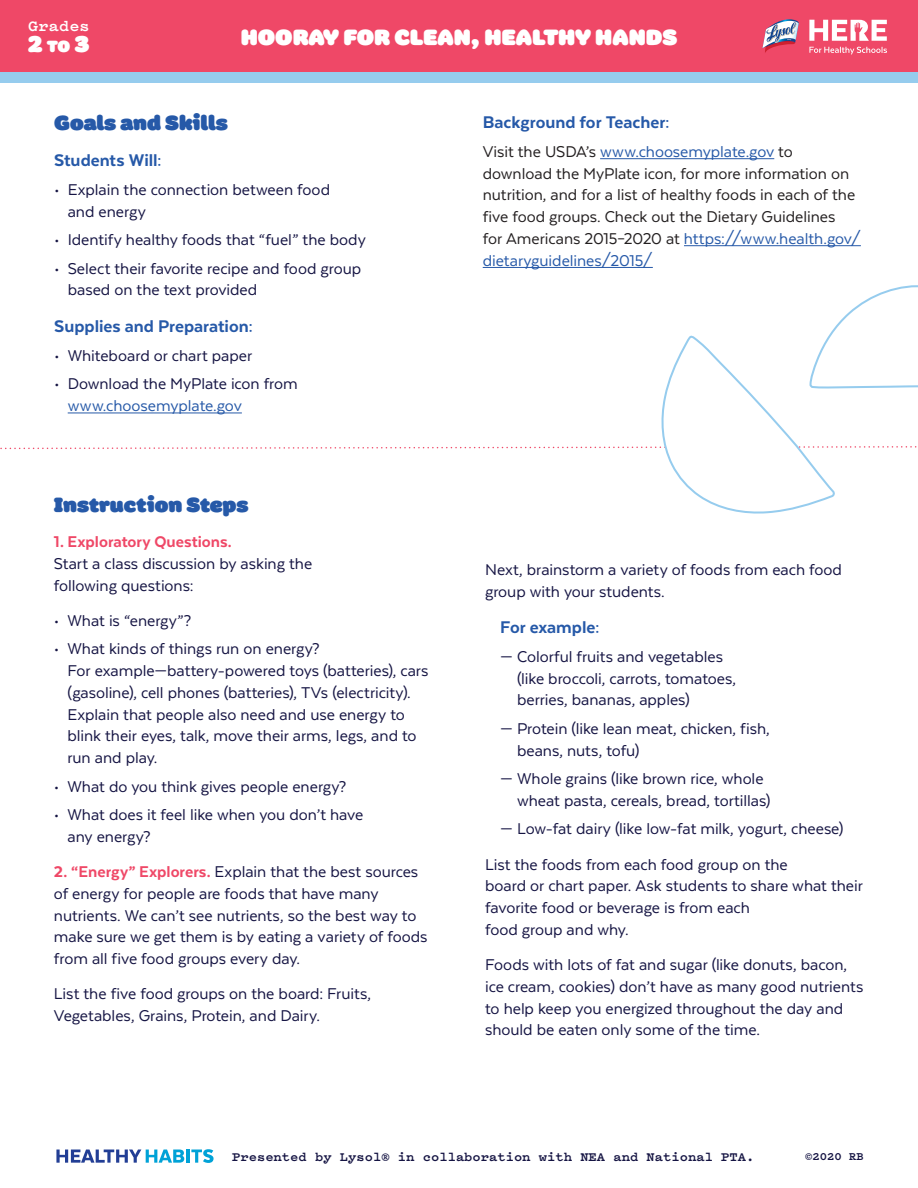
<style>
.page{position:relative;width:918px;height:1188px;background:#fff}
.page>*{position:absolute;margin:0;border:0;box-sizing:border-box;transform-origin:0 0}
.Page_-_Running_head{font:22.5px "Colette Ultra Jumbo";color:#fff}
.Page_-_grade_range_h{font:22.5px "Colette Ultra Jumbo";color:#fff}
.Page_-_Title{font:21px "Colette Ultra Jumbo";color:#2659a8}
.Page_-_Head_Blue_13{font:800 19.5px "Texta";color:#2659a8}
.Page_-_BC{font:800 19.5px "Texta";color:#2659a8}
.Page_-_BC-2{font:18px/21.8px "Texta";color:#151443}
.Page_-_BC-3{font:18px/21.8px "Texta";letter-spacing:-.005em;color:#231f20}
.Page_-_BC_Bullets{font:18px/21.8px "Texta";letter-spacing:-.005em;color:#151443}
.Page_-_BC_Bullets_LA{font:18px "Texta";letter-spacing:-.005em;color:#151443}
.Page_-_grade_header{font:700 16.5px "Pitch";letter-spacing:.015em;color:#fff}
.t1{font:700 13.5px "Pitch";color:#151443}
.t2{font:700 12px "Pitch";color:#151443}
.s1{font-size:16.5px}
.s2{color:#2659a8}
.s3{font-weight:800;color:#ef4867}
</style>
<div class="page">
<div style="left:0;top:0;width:918px;height:74px;background:#ef4867"></div>
<svg style="left:809px;top:20px;width:78px;height:21px"></svg>
<svg style="left:809px;top:47px;width:78px;height:7px"></svg>
<svg style="left:762px;top:19px;width:37px;height:34px"></svg>
<div style="left:0;top:72px;width:918px;height:11px;background:#96ccee"></div>
<hr style="left:600px;top:158px;width:174px;height:1px;background:#2659a8">
<hr style="left:684px;top:245px;width:177px;height:1px;background:#2659a8">
<hr style="left:483px;top:267px;width:170px;height:1px;background:#2659a8">
<svg style="left:0;top:285px;width:918px;height:228px"></svg>
<svg style="left:56px;top:1150px;width:128px;height:13px"></svg>
<hr style="left:186px;top:1150px;width:4px;height:13px;background:#00a2d7">
<svg style="left:191px;top:1149px;width:23px;height:14px"></svg>
<p class="Page_-_grade_header" style="left:28px;top:15px;width:63px">Grades</p>
<p class="Page_-_grade_range_h" style="left:28px;top:27px;width:62px">2<span class="s1">TO</span>3</p>
<p class="Page_-_Running_head" style="left:241px;top:20px;width:438px">HOORAY FOR CLEAN, HEALTHY HANDS</p>
<p class="Page_-_Title" style="left:54px;top:106px;width:175px">Goals and Skills</p>
<p class="Page_-_Head_Blue_13" style="left:54px;top:151px;width:109px">Students Will:</p>
<p class="Page_-_BC-2" style="left:68px;top:179px;width:264px;text-indent:-14px">• Explain the connection between food and energy</p>
<p class="Page_-_BC-2" style="left:54px;top:229px;width:313px">• Identify healthy foods that “fuel” the body</p>
<p class="Page_-_BC-2" style="left:68px;top:257px;width:295px;text-indent:-14px">• Select their favorite recipe and food group based on the text provided</p>
<p class="Page_-_Head_Blue_13" style="left:54px;top:316px;width:200px">Supplies and Preparation:</p>
<p class="Page_-_BC-2" style="left:54px;top:344px;width:200px">• Whiteboard or chart paper</p>
<p class="Page_-_BC-2" style="left:68px;top:373px;width:232px;text-indent:-14px">• Download the MyPlate icon from <span class="s2">www.choosemyplate.gov</span></p>
<p class="Page_-_Title" style="left:54px;top:489px;width:196px">Instruction Steps</p>
<p class="Page_-_BC-2" style="left:54px;top:531px;width:260px"><span class="s3">1. Exploratory Questions.<br></span>Start a class discussion by asking the following questions:</p>
<p class="Page_-_BC-2" style="left:54px;top:610px;width:139px">• What is “energy”?</p>
<p class="Page_-_BC-2" style="left:67px;top:638px;width:363px;text-indent:-14px">• What kinds of things run on energy?<br>For example—battery-powered toys (batteries), cars (gasoline), cell phones (batteries), TVs (electricity).<br>Explain that people also need and use energy to blink their eyes, talk, move their arms, legs, and to run and play.</p>
<p class="Page_-_BC-2" style="left:54px;top:775px;width:294px">• What do you think gives people energy?</p>
<p class="Page_-_BC-2" style="left:67px;top:804px;width:297px;text-indent:-14px">• What does it feel like when you don’t have any energy?</p>
<p class="Page_-_BC-2" style="left:54px;top:861px;width:375px"><span class="s3">2. “Energy” Explorers.</span> Explain that the best sources of energy for people are foods that have many nutrients. We can’t see nutrients, so the best way to make sure we get them is by eating a variety of foods from all five food groups every day.</p>
<p class="Page_-_BC-2" style="left:54px;top:983px;width:319px">List the five food groups on the board: Fruits,<br>Vegetables, Grains, Protein, and Dairy.</p>
<p class="Page_-_Head_Blue_13" style="left:483px;top:112px;width:189px">Background for Teacher:</p>
<p class="Page_-_BC-3" style="left:483px;top:140px;width:380px">Visit the USDA’s <span class="s2">www.choosemyplate.gov</span> to download the MyPlate icon, for more information on nutrition, and for a list of healthy foods in each of the five food groups. Check out the Dietary Guidelines<br>for Americans 2015–2020 at <span class="s2">https://www.health.gov/ dietaryguidelines/2015/</span></p>
<p class="Page_-_BC-2" style="left:485px;top:558px;width:358px">Next, brainstorm a variety of foods from each food group with your students.</p>
<p class="Page_-_BC" style="left:500px;top:618px;width:101px">For example:</p>
<p class="Page_-_BC_Bullets" style="left:517px;top:646px;width:221px;text-indent:-17px">— Colorful fruits and vegetables (like broccoli, carrots, tomatoes, berries, bananas, apples)</p>
<p class="Page_-_BC_Bullets" style="left:517px;top:718px;width:254px;text-indent:-17px">— Protein (like lean meat, chicken, fish, beans, nuts, tofu)</p>
<p class="Page_-_BC_Bullets" style="left:517px;top:768px;width:255px;text-indent:-17px">— Whole grains (like brown rice, whole wheat pasta, cereals, bread, tortillas)</p>
<p class="Page_-_BC_Bullets_LA" style="left:500px;top:820px;width:345px">— Low-fat dairy (like low-fat milk, yogurt, cheese)</p>
<p class="Page_-_BC-2" style="left:485px;top:853px;width:379px">List the foods from each food group on the<br>board or chart paper. Ask students to share what their favorite food or beverage is from each<br>food group and why.</p>
<p class="Page_-_BC-2" style="left:485px;top:954px;width:380px">Foods with lots of fat and sugar (like donuts, bacon, ice cream, cookies) don’t have as many good nutrients to help keep you energized throughout the day and should be eaten only some of the time.</p>
<p class="t1" style="left:232px;top:1147px;width:524px">Presented by Lysol® in collaboration with NEA and National PTA.</p>
<p class="t2" style="left:805px;top:1148px;width:60px">©2020 RB</p>
</div>
